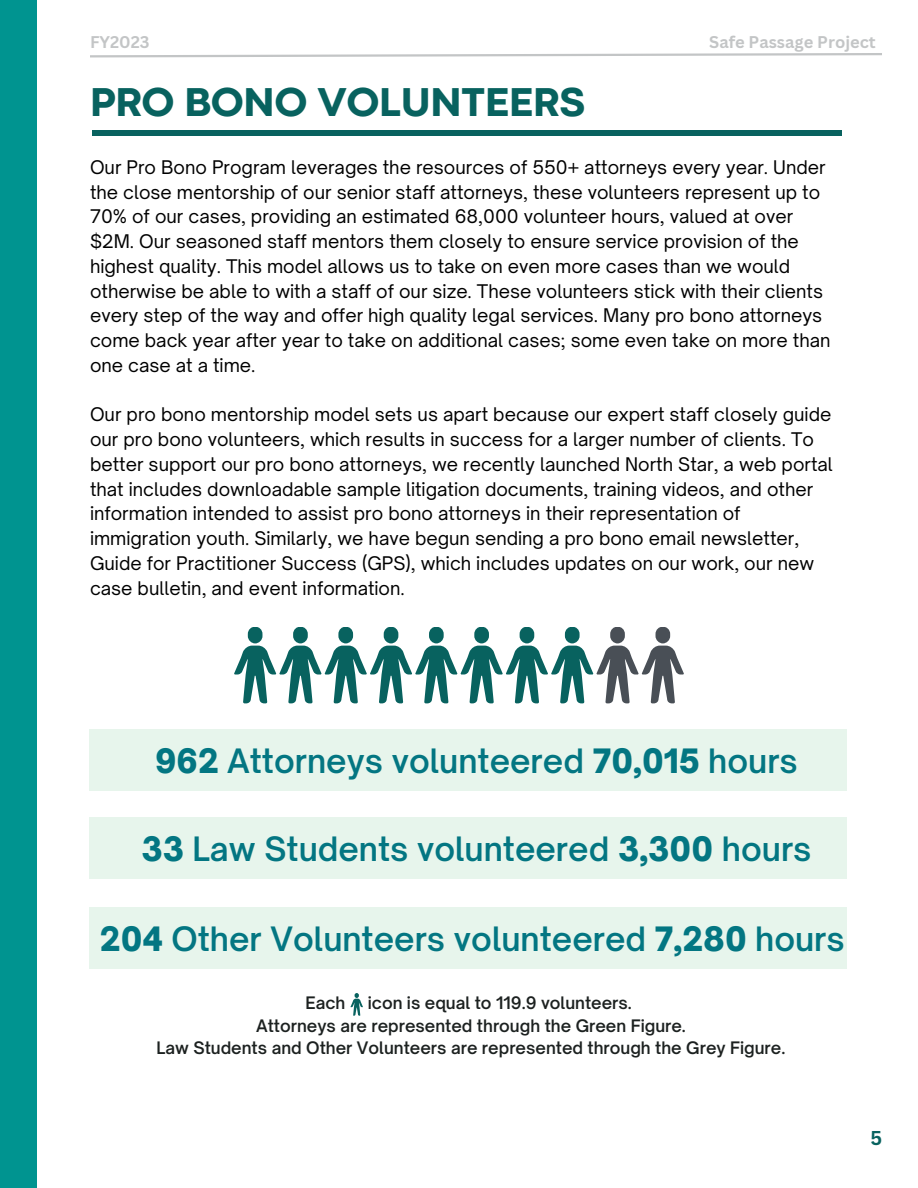
<style>
.page{position:relative;width:918px;height:1188px;background:#fff}
.page>*{position:absolute;margin:0;border:0;box-sizing:border-box;transform-origin:0 0}
.t1{font:800 42px "Codec Pro";color:#08625f}
.t2{font:600 32.1px "Open Sauce One";color:#037682}
.t3{font:700 19.5px "Canva Sans";color:#08625f}
.t4{font:18px/24.8px "Open Sauce One";color:#000}
.t5{font:600 16.5px "Open Sauce One";color:#1c2120}
.t6{font:700 16.5px "Canva Sans";color:#c3c5c6}
.s1{font-weight:900}
</style>
<div class="page">
<div style="left:0;top:0;width:37px;height:1188px;background:#009490"></div>
<div style="left:92px;top:131px;width:750px;height:5px;background:#08625f"></div>
<svg style="left:90px;top:53px;width:792px;height:5px"></svg>
<svg style="left:234px;top:627px;width:223px;height:76px"></svg>
<svg style="left:596px;top:627px;width:88px;height:76px"></svg>
<svg style="left:350px;top:993px;width:13px;height:23px"></svg>
<div style="left:90px;top:817px;width:757px;height:62px;background:#e7f5ec"></div>
<div style="left:90px;top:729px;width:757px;height:62px;background:#e7f5ec"></div>
<div style="left:90px;top:907px;width:757px;height:62px;background:#e7f5ec"></div>
<p class="t6" style="left:90px;top:31px;width:61px">FY2023</p>
<p class="t6" style="left:709px;top:31px;width:168px">Safe Passage Project</p>
<p class="t1" style="left:90px;top:87px;width:497px">PRO BONO VOLUNTEERS</p>
<p class="t4" style="left:90px;top:155px;width:742px">Our Pro Bono Program leverages the resources of 550+ attorneys every year. Under the close mentorship of our senior staff attorneys, these volunteers represent up to 70% of our cases, providing an estimated 68,000 volunteer hours, valued at over $2M. Our seasoned staff mentors them closely to ensure service provision of the highest quality. This model allows us to take on even more cases than we would otherwise be able to with a staff of our size. These volunteers stick with their clients every step of the way and offer high quality legal services. Many pro bono attorneys come back year after year to take on additional cases; some even take on more than one case at a time.</p>
<p class="t4" style="left:90px;top:402px;width:744px">Our pro bono mentorship model sets us apart because our expert staff closely guide our pro bono volunteers, which results in success for a larger number of clients. To better support our pro bono attorneys, we recently launched North Star, a web portal that includes downloadable sample litigation documents, training videos, and other information intended to assist pro bono attorneys in their representation of immigration youth. Similarly, we have begun sending a pro bono email newsletter, Guide for Practitioner Success (GPS), which includes updates on our work, our new case bulletin, and event information.</p>
<p class="t2" style="left:155px;top:741px;width:644px"><span class="s1">962</span> Attorneys volunteered <span class="s1">70,015</span> hours</p>
<p class="t2" style="left:142px;top:828px;width:672px"><span class="s1">33</span> Law Students volunteered <span class="s1">3,300</span> hours</p>
<p class="t2" style="left:100px;top:919px;width:746px"><span class="s1">204</span> Other Volunteers volunteered <span class="s1">7,280</span> hours</p>
<p class="t5" style="left:306px;top:993px;width:41px">Each</p>
<p class="t5" style="left:368px;top:993px;width:266px">icon is equal to 119.9 volunteers.</p>
<p class="t5" style="left:256px;top:1015px;width:431px">Attorneys are represented through the Green Figure.</p>
<p class="t5" style="left:157px;top:1038px;width:630px">Law Students and Other Volunteers are represented through the Grey Figure.</p>
<p class="t3" style="left:870px;top:1124px;width:13px">5</p>
</div>
